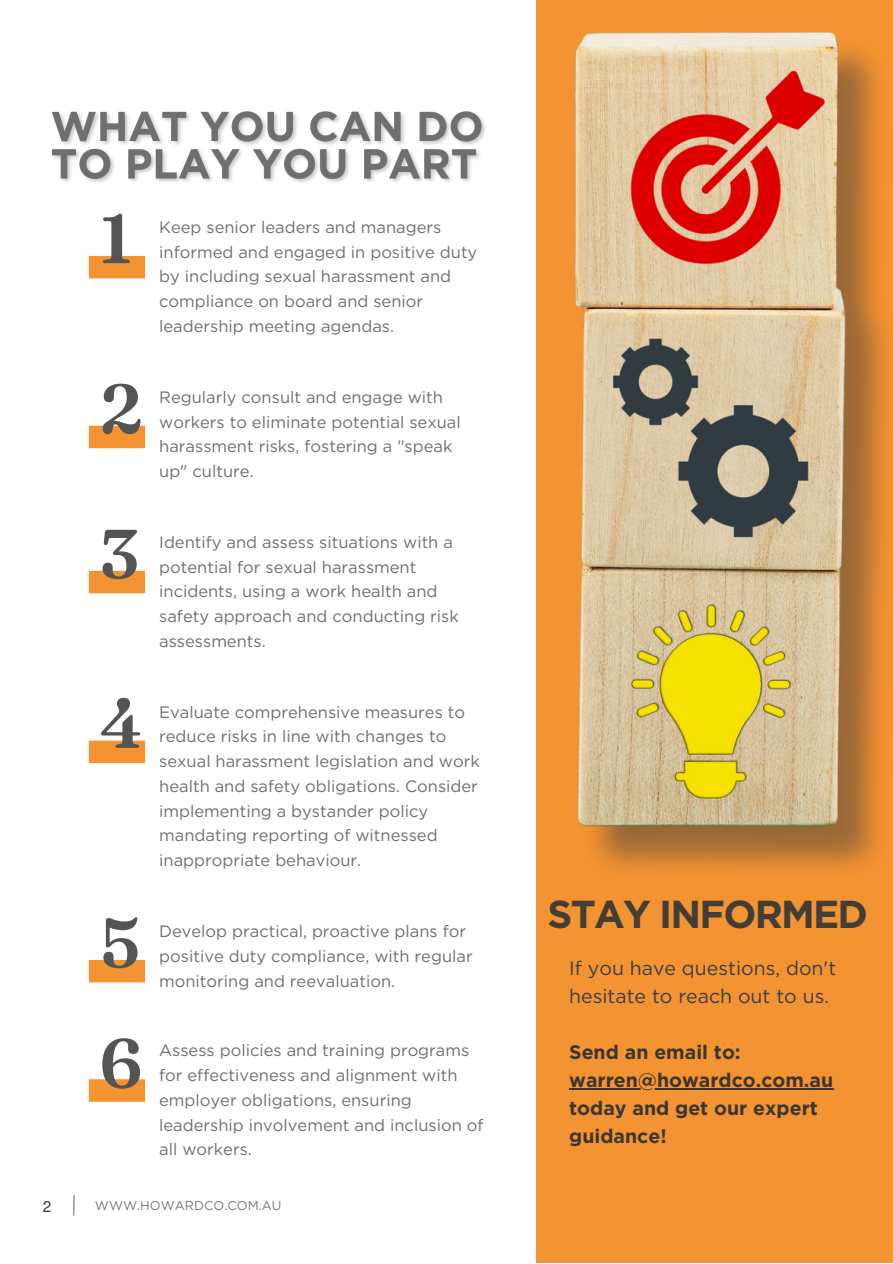
<style>
.page{position:relative;width:893px;height:1264px;background:#fff}
.page>*{position:absolute;margin:0;border:0;box-sizing:border-box;transform-origin:0 0}
.t1{font:600 69px "Fraunces 9 pt";color:#545454}
.t2{font:700 38.85px "Gotham";letter-spacing:-.045em;color:#423d37}
.t3{font:700 19.5px/28px "Gotham";color:#3b3530}
.t4{font:19.5px/28px "Gotham";color:#383e48}
.t5{font:16.5px/24.8px "Gotham";color:#6d6f71}
.t6{font:15.6px "Mukti";color:#423d37}
.t7{font:12.75px "Gotham";color:#767676}
</style>
<div class="page">
<div style="left:89px;top:256px;width:56px;height:22px;background:#f49331"></div>
<div style="left:89px;top:425px;width:56px;height:23px;background:#f49331"></div>
<div style="left:89px;top:571px;width:56px;height:22px;background:#f49331"></div>
<div style="left:89px;top:740px;width:56px;height:23px;background:#f49331"></div>
<div style="left:89px;top:959px;width:56px;height:23px;background:#f49331"></div>
<div style="left:89px;top:1079px;width:56px;height:22px;background:#f49331"></div>
<div style="left:536px;top:0;width:356px;height:1262px;background:#f49331"></div>
<hr style="left:73px;top:1195px;width:2px;height:20px;background:#637680">
<img style="left:575px;top:31px;width:312px;height:837px">
<hr style="left:569px;top:1088px;width:264px;height:1px;background:#3b3530">
<img style="left:51px;top:111px;width:434px;height:72px">
<p class="t1" style="left:100px;top:196px;width:34px">1</p>
<p class="t5" style="left:159px;top:215px;width:319px">Keep senior leaders and managers informed and engaged in positive duty by including sexual harassment and compliance on board and senior leadership meeting agendas.</p>
<p class="t1" style="left:100px;top:365px;width:44px">2</p>
<p class="t5" style="left:159px;top:384px;width:303px">Regularly consult and engage with workers to eliminate potential sexual harassment risks, fostering a "speak up" culture.</p>
<p class="t1" style="left:100px;top:510px;width:41px">3</p>
<p class="t5" style="left:159px;top:529px;width:301px">Identify and assess situations with a potential for sexual harassment incidents, using a work health and safety approach and conducting risk assessments.</p>
<p class="t1" style="left:100px;top:680px;width:45px">4</p>
<p class="t5" style="left:159px;top:699px;width:322px">Evaluate comprehensive measures to reduce risks in line with changes to sexual harassment legislation and work health and safety obligations. Consider implementing a bystander policy mandating reporting of witnessed inappropriate behaviour.</p>
<p class="t1" style="left:100px;top:899px;width:42px">5</p>
<p class="t5" style="left:159px;top:918px;width:315px">Develop practical, proactive plans for positive duty compliance, with regular monitoring and reevaluation.</p>
<p class="t1" style="left:100px;top:1020px;width:44px">6</p>
<p class="t5" style="left:159px;top:1038px;width:326px">Assess policies and training programs for effectiveness and alignment with employer obligations, ensuring leadership involvement and inclusion of all workers.</p>
<p class="t6" style="left:43px;top:1195px;width:10px">2</p>
<p class="t7" style="left:95px;top:1197px;width:188px">WWW.HOWARDCO.COM.AU</p>
<p class="t2" style="left:547px;top:890px;width:322px">STAY INFORMED</p>
<p class="t4" style="left:569px;top:953px;width:268px">If you have questions, don't hesitate to reach out to us.</p>
<p class="t3" style="left:569px;top:1037px;width:173px">Send an email to:</p>
<p class="t3" style="left:569px;top:1065px;width:265px">warren@howardco.com.au today and get our expert guidance!</p>
</div>
